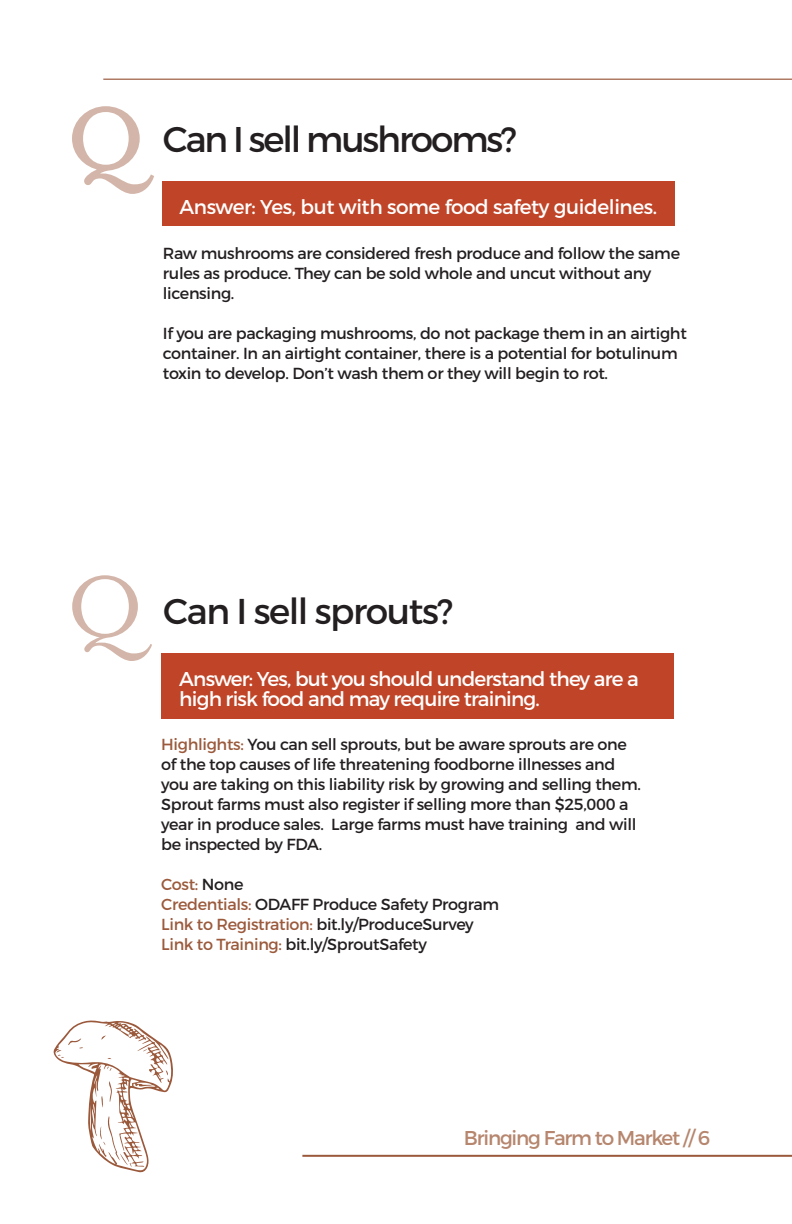
<style>
.page{position:relative;width:792px;height:1224px;background:#fff}
.page>*{position:absolute;margin:0;border:0;box-sizing:border-box;transform-origin:0 0}
.t1{font:35.8px "Montserrat";letter-spacing:-.06em;color:#231f20}
.t2{font:35.8px "Montserrat";letter-spacing:-.04em;color:#231f20}
.t3{font:20px/20px "Montserrat";letter-spacing:-.04em;color:#fff}
.t4{font:20px "Montserrat";letter-spacing:-.02em;color:#fff}
.t5{font:20px "Montserrat";letter-spacing:-.06em;color:#b6866e}
.t6{font:16px/20px "Montserrat";letter-spacing:-.02em;color:#231f20}
.s1{color:#9b5a3c}
</style>
<div class="page">
<div style="left:161px;top:653px;width:512px;height:65px;background:#c04528"></div>
<hr style="left:302px;top:1155px;width:490px;height:2px;background:#9b593c">
<svg style="left:72px;top:575px;width:80px;height:86px"></svg>
<svg style="left:72px;top:106px;width:82px;height:88px"></svg>
<div style="left:162px;top:181px;width:512px;height:45px;background:#c04528"></div>
<svg style="left:53px;top:1020px;width:120px;height:153px"></svg>
<hr style="left:103px;top:79px;width:689px;height:1px;background:#9b593c">
<h1 class="t1" style="left:163px;top:122px;width:356px">Can I sell mushrooms?</h1>
<p class="t4" style="left:180px;top:198px;width:479px">Answer: Yes, but with some food safety guidelines.</p>
<p class="t6" style="left:163px;top:244px;width:519px">Raw mushrooms are considered fresh produce and follow the same rules as produce. They can be sold whole and uncut without any licensing.</p>
<p class="t6" style="left:163px;top:324px;width:525px">If you are packaging mushrooms, do not package them in an airtight container. In an airtight container, there is a potential for botulinum toxin to develop. Don’t wash them or they will begin to rot.</p>
<h1 class="t2" style="left:163px;top:594px;width:292px">Can I sell sprouts?</h1>
<p class="t3" style="left:179px;top:669px;width:461px">Answer: Yes, but you should understand they are a high risk food and may require training.</p>
<p class="t6" style="left:161px;top:735px;width:481px"><span class="s1">Highlights:</span> You can sell sprouts, but be aware sprouts are one of the top causes of life threatening foodborne illnesses and you are taking on this liability risk by growing and selling them.<br>Sprout farms must also register if selling more than $25,000 a year in produce sales. Large farms must have training and will be inspected by FDA.</p>
<p class="t6" style="left:161px;top:875px;width:339px"><span class="s1">Cost:</span> None<br><span class="s1">Credentials:</span> ODAFF Produce Safety Program <span class="s1">Link to Registration:</span> bit.ly/ProduceSurvey <span class="s1">Link to Training:</span> bit.ly/SproutSafety</p>
<p class="t5" style="left:464px;top:1128px;width:248px">Bringing Farm to Market // 6</p>
</div>
